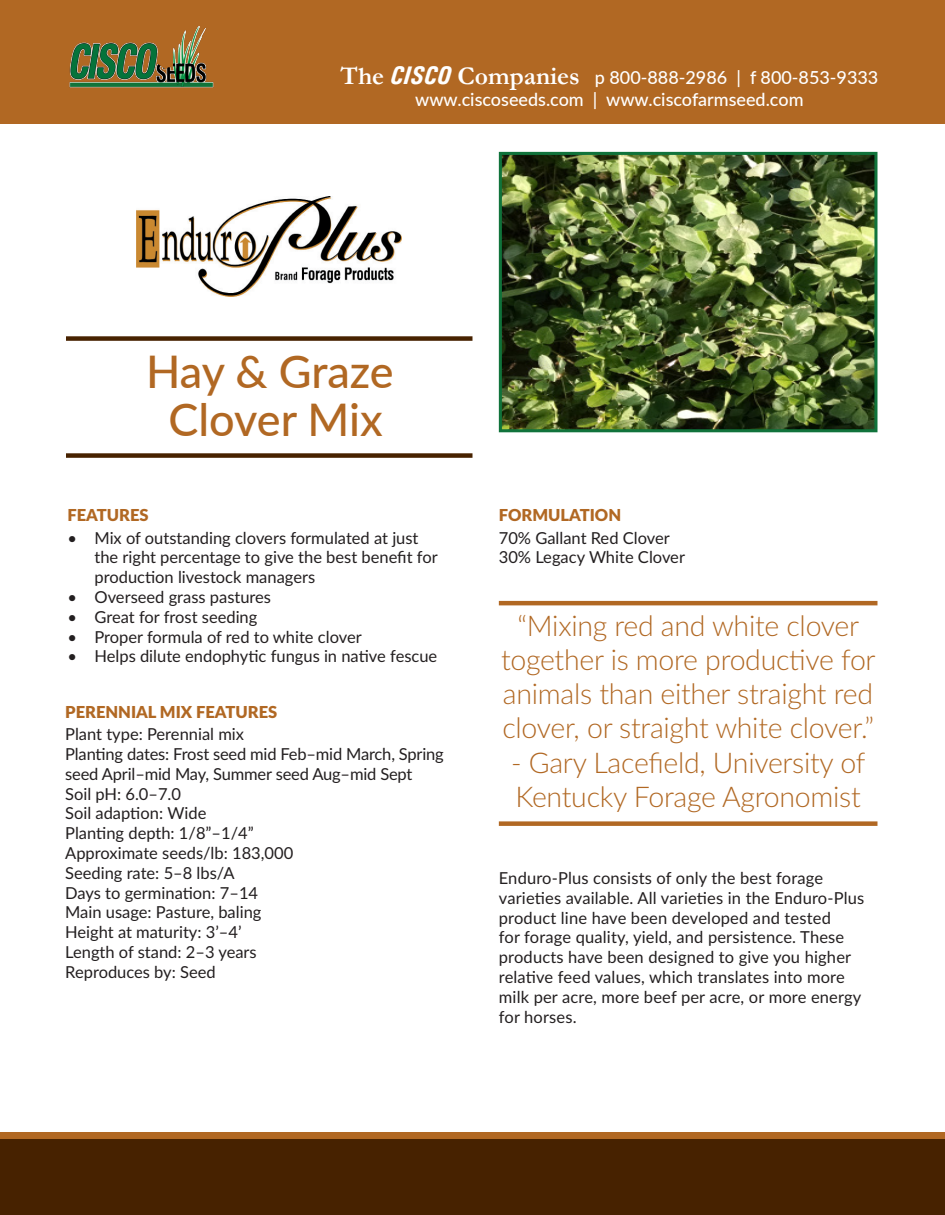
<style>
.page{position:relative;width:945px;height:1215px;background:#fff}
.page>*{position:absolute;margin:0;border:0;box-sizing:border-box;transform-origin:0 0}
.t1{font:500 45px/48px "Lato";letter-spacing:-.01em;color:#b16823;text-align:center}
.t2{font:300 28.5px/34.2px "Lato";letter-spacing:-.01em;color:#b16823;text-align:center}
.t3{font:500 18px "Lato";color:#fff}
.t4{font:16.5px/19.8px "Lato";color:#231f20}
.t5{font:900 16.5px "Lato";color:#b16823}
.s1{font-family:"Garamond";font-weight:700;font-size:25.5px}
.s2{font-family:"Univers Condensed";font-weight:700;font-style:italic;font-size:25.5px}
</style>
<div class="page">
<img style="left:136px;top:197px;width:266px;height:99px">
<div style="left:0;top:1132px;width:945px;height:52px;background:#b16823"></div>
<div style="left:0;top:0;width:945px;height:124px;background:#b16823"></div>
<div style="left:0;top:1139px;width:945px;height:76px;background:#472200"></div>
<img style="left:69px;top:26px;width:145px;height:62px">
<svg style="left:157px;top:51px;width:16px;height:18px"></svg>
<img style="left:503px;top:156px;width:371px;height:272px">
<div style="left:499px;top:152px;width:379px;height:280px;border:3px solid #10733b"></div>
<div style="left:66px;top:336px;width:406px;height:5px;background:#472200"></div>
<div style="left:66px;top:453px;width:406px;height:5px;background:#472200"></div>
<hr style="left:499px;top:601px;width:378px;height:4px;background:#b16823">
<div style="left:499px;top:821px;width:378px;height:5px;background:#b16823"></div>
<p class="t3" style="left:340px;top:65px;width:539px"><span class="s1">The</span> <span class="s2">CISCO</span> <span class="s1">Companies</span> p 800-888-2986 | f 800-853-9333</p>
<p class="t3" style="left:415px;top:87px;width:390px">www.ciscoseeds.com | www.ciscofarmseed.com</p>
<p class="t1" style="left:146px;top:346px;width:249px">Hay &amp; Graze<br>Clover Mix</p>
<p class="t5" style="left:68px;top:503px;width:83px">FEATURES</p>
<p class="t4" style="left:94px;top:527px;width:345px;text-indent:-27px">• Mix of outstanding clovers formulated at just the right percentage to give the best benefit for production livestock managers</p>
<p class="t4" style="left:68px;top:586px;width:205px">• Overseed grass pastures</p>
<p class="t4" style="left:68px;top:606px;width:191px">• Great for frost seeding</p>
<p class="t4" style="left:68px;top:626px;width:296px">• Proper formula of red to white clover</p>
<p class="t4" style="left:68px;top:646px;width:371px">• Helps dilute endophytic fungus in native fescue</p>
<p class="t5" style="left:65px;top:699px;width:214px">PERENNIAL MIX FEATURES</p>
<p class="t4" style="left:65px;top:724px;width:180px">Plant type: Perennial mix</p>
<p class="t4" style="left:65px;top:743px;width:380px">Planting dates: Frost seed mid Feb–mid March, Spring seed April–mid May, Summer seed Aug–mid Sept</p>
<p class="t4" style="left:65px;top:783px;width:117px">Soil pH: 6.0–7.0</p>
<p class="t4" style="left:65px;top:803px;width:143px">Soil adaption: Wide</p>
<p class="t4" style="left:65px;top:823px;width:190px">Planting depth: 1/8”–1/4”</p>
<p class="t4" style="left:65px;top:842px;width:230px">Approximate seeds/lb: 183,000</p>
<p class="t4" style="left:65px;top:862px;width:171px">Seeding rate: 5–8 lbs/A</p>
<p class="t4" style="left:65px;top:882px;width:194px">Days to germination: 7–14</p>
<p class="t4" style="left:65px;top:902px;width:198px">Main usage: Pasture, baling</p>
<p class="t4" style="left:65px;top:922px;width:178px">Height at maturity: 3’–4’</p>
<p class="t4" style="left:65px;top:941px;width:193px">Length of stand: 2–3 years</p>
<p class="t4" style="left:65px;top:961px;width:152px">Reproduces by: Seed</p>
<p class="t5" style="left:499px;top:503px;width:124px">FORMULATION</p>
<p class="t4" style="left:499px;top:527px;width:172px">70% Gallant Red Clover</p>
<p class="t4" style="left:499px;top:547px;width:188px">30% Legacy White Clover</p>
<p class="t2" style="left:501px;top:607px;width:376px">“Mixing red and white clover together is more productive for animals than either straight red clover, or straight white clover.”</p>
<p class="t2" style="left:511px;top:744px;width:356px;text-align:left">- Gary Lacefield, University of<br>Kentucky Forage Agronomist</p>
<p class="t4" style="left:499px;top:867px;width:367px">Enduro-Plus consists of only the best forage varieties available. All varieties in the Enduro-Plus product line have been developed and tested<br>for forage quality, yield, and persistence. These products have been designed to give you higher relative feed values, which translates into more milk per acre, more beef per acre, or more energy for horses.</p>
</div>
